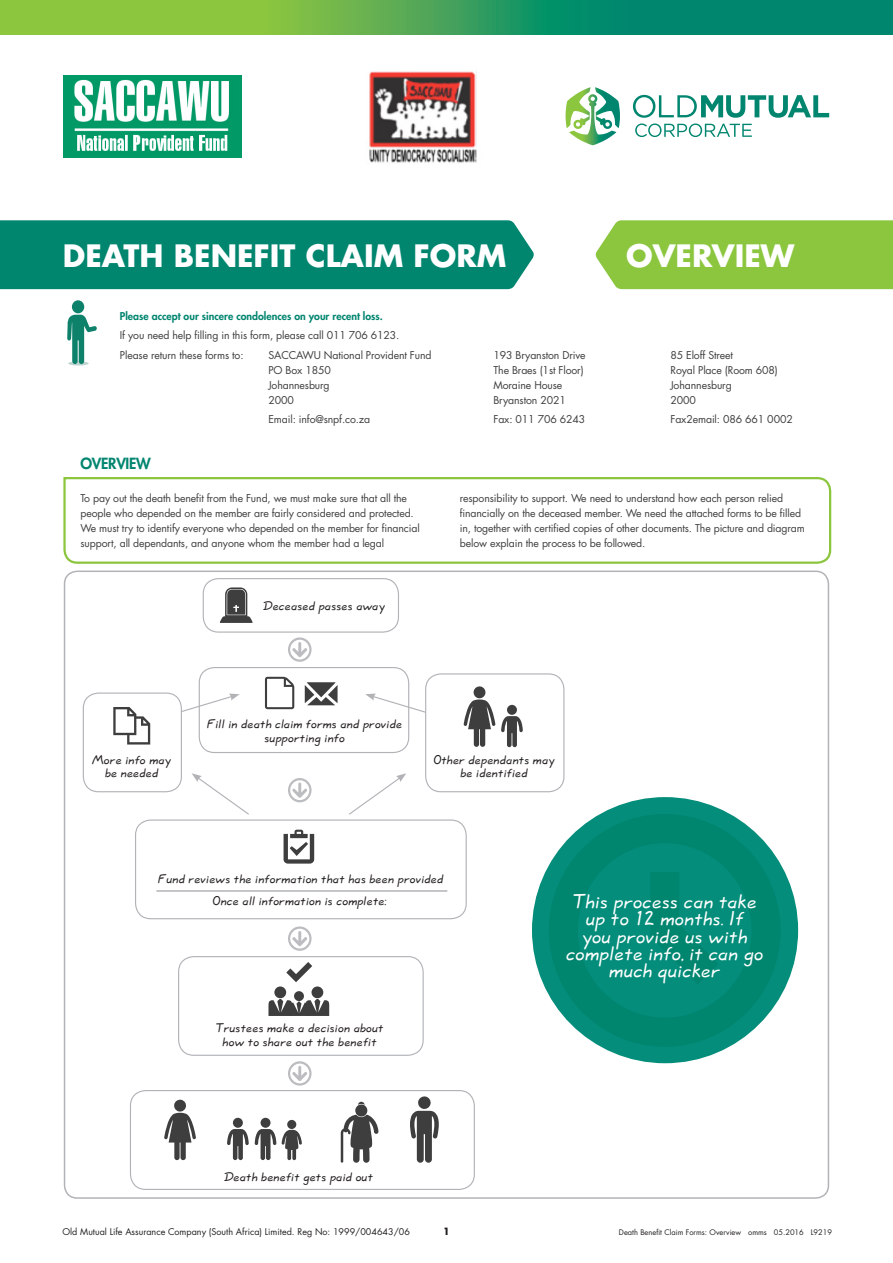
<style>
.page{position:relative;width:893px;height:1263px;background:#fff}
.page>*{position:absolute;margin:0;border:0;box-sizing:border-box;transform-origin:0 0}
.Headings_Copy{font:700 30px "Futura Std";color:#fff}
.form_copy{font:21.6px/17.2px "Quill Script";color:#fff;text-align:center}
.Headings_Copy-2{font:800 15px "Futura Std";letter-spacing:-.02em;color:#00856f}
.form_copy-2{font:13.5px/13.5px "Quill Script";color:#231f20;text-align:center}
.Para_Body{font:10.5px/15px "Futura Std";letter-spacing:-.01em;color:#3e3e3f}
.bold_copy{font:800 10.5px "Futura Std";color:#00856f}
.t1{font:700 9.75px "Futura Std";color:#231f20}
.t2{font:9px "Futura Std";color:#231f20}
.t3{font:7.5px "Futura Std";color:#231f20}
</style>
<div class="page">
<svg style="left:0;top:0;width:893px;height:34px;background:#43a457"></svg>
<svg style="left:566px;top:87px;width:54px;height:58px"></svg>
<svg style="left:633px;top:95px;width:196px;height:42px"></svg>
<img style="left:64px;top:75px;width:177px;height:82px">
<img style="left:369px;top:71px;width:108px;height:92px">
<svg style="left:63px;top:477px;width:769px;height:87px"></svg>
<div style="left:0;top:220px;width:534px;height:69px;background:#00856f"></div>
<svg style="left:68px;top:361px;width:21px;height:5px"></svg>
<svg style="left:67px;top:314px;width:30px;height:50px"></svg>
<div style="left:72px;top:300px;width:12px;height:13px;background:#0e816b;border-radius:50%"></div>
<div style="left:595px;top:220px;width:298px;height:69px;background:#8bc63e"></div>
<svg style="left:288px;top:637px;width:24px;height:25px"></svg>
<div style="left:178px;top:956px;width:246px;height:100px;border:1px solid #b2b3b7;border-radius:15px"></div>
<svg style="left:268px;top:962px;width:61px;height:54px"></svg>
<div style="left:532px;top:797px;width:266px;height:266px;background:#038d7a;border-radius:50%"></div>
<svg style="left:549px;top:814px;width:231px;height:233px"></svg>
<div style="left:130px;top:1090px;width:345px;height:100px;border:1px solid #b2b3b7;border-radius:15px"></div>
<svg style="left:341px;top:1102px;width:38px;height:61px"></svg>
<div style="left:287px;top:1120px;width:9px;height:9px;background:#3e3e3f;border-radius:50%"></div>
<svg style="left:282px;top:1130px;width:20px;height:30px"></svg>
<div style="left:261px;top:1118px;width:10px;height:10px;background:#3e3e3f;border-radius:50%"></div>
<svg style="left:255px;top:1129px;width:21px;height:31px"></svg>
<div style="left:233px;top:1118px;width:10px;height:10px;background:#3e3e3f;border-radius:50%"></div>
<svg style="left:227px;top:1129px;width:22px;height:31px"></svg>
<svg style="left:410px;top:1096px;width:29px;height:67px"></svg>
<svg style="left:164px;top:1099px;width:32px;height:61px"></svg>
<div style="left:199px;top:667px;width:210px;height:86px;border:1px solid #b2b3b7;border-radius:15px"></div>
<div style="left:135px;top:819px;width:332px;height:100px;border:1px solid #b2b3b7;border-radius:15px"></div>
<svg style="left:265px;top:677px;width:29px;height:32px"></svg>
<svg style="left:305px;top:682px;width:33px;height:23px"></svg>
<svg style="left:172px;top:693px;width:68px;height:23px"></svg>
<svg style="left:192px;top:773px;width:57px;height:42px"></svg>
<svg style="left:349px;top:773px;width:57px;height:42px"></svg>
<svg style="left:365px;top:693px;width:60px;height:23px"></svg>
<svg style="left:284px;top:830px;width:30px;height:34px"></svg>
<div style="left:83px;top:693px;width:98px;height:99px;background:#fff;border-radius:15px"></div>
<div style="left:83px;top:692px;width:99px;height:100px;border:1px solid #b2b3b7;border-radius:15px"></div>
<svg style="left:113px;top:707px;width:37px;height:37px"></svg>
<div style="left:425px;top:673px;width:139px;height:119px;border:1px solid #b2b3b7;border-radius:15px"></div>
<hr style="left:156px;top:890px;width:291px;height:2px;background:#b2b3b7">
<svg style="left:463px;top:686px;width:32px;height:61px"></svg>
<div style="left:507px;top:705px;width:10px;height:10px;background:#3e3e3f;border-radius:50%"></div>
<svg style="left:501px;top:716px;width:22px;height:31px"></svg>
<div style="left:203px;top:578px;width:196px;height:55px;border:1px solid #b2b3b7;border-radius:15px"></div>
<svg style="left:288px;top:778px;width:24px;height:24px"></svg>
<svg style="left:288px;top:926px;width:24px;height:25px"></svg>
<svg style="left:288px;top:1061px;width:24px;height:24px"></svg>
<svg style="left:220px;top:587px;width:33px;height:36px"></svg>
<p class="Headings_Copy" style="left:63px;top:236px;width:445px">DEATH BENEFIT CLAIM FORM</p>
<p class="Headings_Copy" style="left:626px;top:236px;width:170px">OVERVIEW</p>
<p class="bold_copy" style="left:120px;top:310px;width:264px">Please accept our sincere condolences on your recent loss.</p>
<p class="Para_Body" style="left:120px;top:328px;width:281px">If you need help filling in this form, please call 011 706 6123.</p>
<p class="Para_Body" style="left:120px;top:347px;width:125px">Please return these forms to:</p>
<p class="Para_Body" style="left:268px;top:347px;width:165px">SACCAWU National Provident Fund</p>
<p class="Para_Body" style="left:493px;top:347px;width:94px">193 Bryanston Drive</p>
<p class="Para_Body" style="left:670px;top:347px;width:64px">85 Eloff Street</p>
<p class="Para_Body" style="left:268px;top:362px;width:64px">PO Box 1850</p>
<p class="Para_Body" style="left:493px;top:362px;width:92px">The Braes (1st Floor)</p>
<p class="Para_Body" style="left:670px;top:362px;width:109px">Royal Place (Room 608)</p>
<p class="Para_Body" style="left:268px;top:377px;width:63px">Johannesburg</p>
<p class="Para_Body" style="left:493px;top:377px;width:70px">Moraine House</p>
<p class="Para_Body" style="left:670px;top:377px;width:63px">Johannesburg</p>
<p class="Para_Body" style="left:268px;top:392px;width:27px">2000</p>
<p class="Para_Body" style="left:493px;top:392px;width:74px">Bryanston 2021</p>
<p class="Para_Body" style="left:670px;top:392px;width:27px">2000</p>
<p class="Para_Body" style="left:268px;top:412px;width:103px">Email: info@snpf.co.za</p>
<p class="Para_Body" style="left:493px;top:412px;width:93px">Fax: 011 706 6243</p>
<p class="Para_Body" style="left:670px;top:412px;width:124px">Fax2email: 086 661 0002</p>
<p class="Headings_Copy-2" style="left:81px;top:454px;width:72px">OVERVIEW</p>
<p class="Para_Body" style="left:81px;top:491px;width:341px">To pay out the death benefit from the Fund, we must make sure that all the people who depended on the member are fairly considered and protected.<br>We must try to identify everyone who depended on the member for financial support, all dependants, and anyone whom the member had a legal</p>
<p class="Para_Body" style="left:460px;top:491px;width:347px">responsibility to support. We need to understand how each person relied financially on the deceased member. We need the attached forms to be filled in, together with certified copies of other documents. The picture and diagram below explain the process to be followed.</p>
<p class="form_copy-2" style="left:264px;top:599px;width:123px">Deceased passes away</p>
<p class="form_copy-2" style="left:207px;top:718px;width:197px">Fill in death claim forms and provide supporting info</p>
<p class="form_copy-2" style="left:92px;top:753px;width:80px">More info may be needed</p>
<p class="form_copy-2" style="left:433px;top:753px;width:123px">Other dependants may be identified</p>
<p class="form_copy-2" style="left:158px;top:872px;width:287px">Fund reviews the information that has been provided</p>
<p class="form_copy-2" style="left:213px;top:894px;width:176px">Once all information is complete:</p>
<p class="form_copy-2" style="left:216px;top:1022px;width:170px">Trustees make a decision about how to share out the benefit</p>
<p class="form_copy" style="left:566px;top:893px;width:199px">This process can take up to 12 months. If<br>you provide us with complete info, it can go much quicker</p>
<p class="form_copy-2" style="left:224px;top:1170px;width:150px">Death benefit gets paid out</p>
<p class="t2" style="left:63px;top:1226px;width:349px">Old Mutual Life Assurance Company (South Africa) Limited. Reg No: 1999/004643/06</p>
<p class="t1" style="left:443px;top:1225px;width:8px">1</p>
<p class="t3" style="left:619px;top:1227px;width:215px">Death Benefit Claim Forms: Overview omms 05.2016 L9219</p>
</div>
